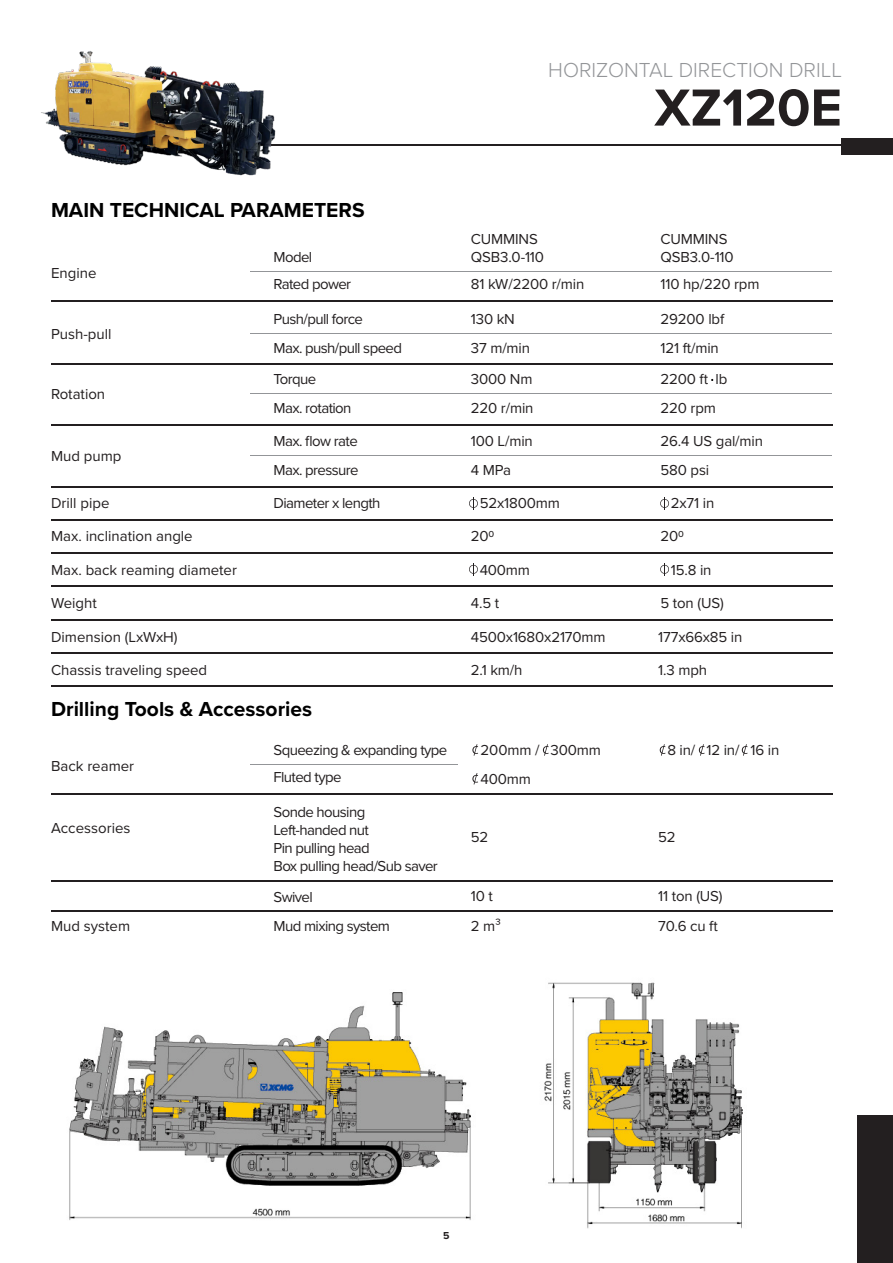
<style>
.page{position:relative;width:893px;height:1263px;background:#fff}
.page>*{position:absolute;margin:0;border:0;box-sizing:border-box;transform-origin:0 0}
.t1{font:700 54px "Proxima Nova";color:#231f20}
.t2{font:700 21px "Proxima Nova";color:#000}
.t3{font:300 21px "Proxima Nova";color:#939598}
.t4{font:15px "Proxima Nova";letter-spacing:-.01em;color:#231f20}
.t5{font:15px/18px "Proxima Nova";letter-spacing:-.04em;color:#231f20}
.t6{font:700 10.5px "Proxima Nova";color:#231f20}
</style>
<div class="page">
<img style="left:69px;top:982px;width:674px;height:247px">
<hr style="left:250px;top:271px;width:582px;height:1px;background:#939598">
<hr style="left:250px;top:764px;width:208px;height:1px;background:#939598">
<hr style="left:250px;top:333px;width:582px;height:1px;background:#939598">
<hr style="left:250px;top:393px;width:582px;height:1px;background:#939598">
<hr style="left:250px;top:455px;width:582px;height:1px;background:#939598">
<div style="left:858px;top:1115px;width:35px;height:148px;background:#231f20"></div>
<div style="left:842px;top:138px;width:51px;height:16px;background:#231f20"></div>
<hr style="left:220px;top:145px;width:673px;height:1px;background:#231f20">
<hr style="left:51px;top:300px;width:781px;height:2px;background:#231f20">
<hr style="left:51px;top:794px;width:781px;height:1px;background:#231f20">
<hr style="left:51px;top:880px;width:781px;height:2px;background:#231f20">
<hr style="left:51px;top:910px;width:781px;height:1px;background:#231f20">
<hr style="left:51px;top:364px;width:781px;height:1px;background:#231f20">
<hr style="left:51px;top:424px;width:781px;height:1px;background:#231f20">
<hr style="left:51px;top:486px;width:781px;height:1px;background:#231f20">
<hr style="left:51px;top:519px;width:781px;height:1px;background:#231f20">
<hr style="left:51px;top:552px;width:781px;height:2px;background:#231f20">
<hr style="left:51px;top:585px;width:781px;height:2px;background:#231f20">
<hr style="left:51px;top:619px;width:781px;height:1px;background:#231f20">
<hr style="left:51px;top:652px;width:781px;height:1px;background:#231f20">
<hr style="left:51px;top:685px;width:781px;height:2px;background:#231f20">
<img style="left:41px;top:51px;width:253px;height:125px">
<svg style="left:469px;top:497px;width:9px;height:13px"></svg>
<svg style="left:469px;top:563px;width:9px;height:13px"></svg>
<svg style="left:660px;top:497px;width:9px;height:13px"></svg>
<svg style="left:660px;top:563px;width:9px;height:13px"></svg>
<svg style="left:472px;top:744px;width:6px;height:12px"></svg>
<svg style="left:472px;top:773px;width:6px;height:11px"></svg>
<svg style="left:543px;top:744px;width:6px;height:12px"></svg>
<svg style="left:660px;top:744px;width:5px;height:12px"></svg>
<svg style="left:699px;top:744px;width:6px;height:12px"></svg>
<svg style="left:742px;top:744px;width:5px;height:12px"></svg>
<p class="t3" style="left:548px;top:54px;width:295px">HORIZONTAL DIRECTION DRILL</p>
<p class="t1" style="left:654px;top:67px;width:189px">XZ120E</p>
<p class="t2" style="left:51px;top:194px;width:315px">MAIN TECHNICAL PARAMETERS</p>
<p class="t4" style="left:51px;top:261px;width:47px">Engine</p>
<p class="t4" style="left:51px;top:323px;width:62px">Push-pull</p>
<p class="t4" style="left:51px;top:383px;width:56px">Rotation</p>
<p class="t4" style="left:51px;top:445px;width:72px">Mud pump</p>
<p class="t4" style="left:51px;top:492px;width:60px">Drill pipe</p>
<p class="t4" style="left:51px;top:525px;width:143px">Max. inclination angle</p>
<p class="t4" style="left:51px;top:559px;width:187px">Max. back reaming diameter</p>
<p class="t4" style="left:51px;top:592px;width:47px">Weight</p>
<p class="t4" style="left:51px;top:625px;width:128px">Dimension (LxWxH)</p>
<p class="t4" style="left:51px;top:659px;width:158px">Chassis traveling speed</p>
<p class="t4" style="left:274px;top:245px;width:40px">Model</p>
<p class="t5" style="left:274px;top:274px;width:79px">Rated power</p>
<p class="t5" style="left:274px;top:309px;width:91px">Push/pull force</p>
<p class="t5" style="left:274px;top:338px;width:130px">Max. push/pull speed</p>
<p class="t4" style="left:274px;top:368px;width:44px">Torque</p>
<p class="t5" style="left:274px;top:398px;width:79px">Max. rotation</p>
<p class="t5" style="left:274px;top:431px;width:86px">Max. flow rate</p>
<p class="t5" style="left:274px;top:460px;width:87px">Max. pressure</p>
<p class="t5" style="left:274px;top:494px;width:108px">Diameter x length</p>
<p class="t2" style="left:51px;top:693px;width:263px">Drilling Tools &amp; Accessories</p>
<p class="t4" style="left:51px;top:755px;width:85px">Back reamer</p>
<p class="t4" style="left:51px;top:817px;width:81px">Accessories</p>
<p class="t4" style="left:51px;top:915px;width:81px">Mud system</p>
<p class="t5" style="left:274px;top:740px;width:175px">Squeezing &amp; expanding type</p>
<p class="t5" style="left:274px;top:768px;width:70px">Fluted type</p>
<p class="t5" style="left:274px;top:802px;width:93px">Sonde housing</p>
<p class="t5" style="left:274px;top:820px;width:97px">Left-handed nut</p>
<p class="t5" style="left:274px;top:838px;width:166px">Pin pulling head<br>Box pulling head/Sub saver</p>
<p class="t4" style="left:274px;top:885px;width:41px">Swivel</p>
<p class="t5" style="left:274px;top:917px;width:118px">Mud mixing system</p>
<p class="t4" style="left:471px;top:227px;width:69px">CUMMINS</p>
<p class="t4" style="left:471px;top:245px;width:75px">QSB3.0-110</p>
<p class="t4" style="left:660px;top:227px;width:69px">CUMMINS</p>
<p class="t4" style="left:660px;top:245px;width:75px">QSB3.0-110</p>
<p class="t4" style="left:471px;top:273px;width:115px">81 kW/2200 r/min</p>
<p class="t4" style="left:660px;top:273px;width:100px">110 hp/220 rpm</p>
<p class="t4" style="left:471px;top:308px;width:46px">130 kN</p>
<p class="t4" style="left:660px;top:308px;width:65px">29200 lbf</p>
<p class="t4" style="left:471px;top:336px;width:61px">37 m/min</p>
<p class="t4" style="left:660px;top:336px;width:60px">121 ft/min</p>
<p class="t4" style="left:471px;top:368px;width:63px">3000 Nm</p>
<p class="t4" style="left:660px;top:368px;width:68px">2200 ft lb</p>
<p class="t4" style="left:471px;top:397px;width:64px">220 r/min</p>
<p class="t4" style="left:660px;top:397px;width:57px">220 rpm</p>
<p class="t4" style="left:471px;top:430px;width:63px">100 L/min</p>
<p class="t4" style="left:660px;top:430px;width:104px">26.4 US gal/min</p>
<p class="t4" style="left:471px;top:458px;width:42px">4 MPa</p>
<p class="t4" style="left:660px;top:458px;width:50px">580 psi</p>
<p class="t4" style="left:480px;top:492px;width:82px">52x1800mm</p>
<p class="t4" style="left:671px;top:492px;width:45px">2x71 in</p>
<p class="t4" style="left:471px;top:525px;width:25px">200</p>
<p class="t4" style="left:660px;top:525px;width:25px">200</p>
<p class="t4" style="left:480px;top:559px;width:52px">400mm</p>
<p class="t4" style="left:471px;top:592px;width:30px">4.5 t</p>
<p class="t4" style="left:471px;top:625px;width:136px">4500x1680x2170mm</p>
<p class="t4" style="left:471px;top:659px;width:53px">2.1 km/h</p>
<p class="t4" style="left:481px;top:739px;width:122px">200mm / 300mm</p>
<p class="t4" style="left:481px;top:767px;width:52px">400mm</p>
<p class="t4" style="left:671px;top:559px;width:42px">15.8 in</p>
<p class="t4" style="left:660px;top:592px;width:65px">5 ton (US)</p>
<p class="t4" style="left:658px;top:625px;width:86px">177x66x85 in</p>
<p class="t4" style="left:658px;top:659px;width:50px">1.3 mph</p>
<p class="t4" style="left:667px;top:739px;width:114px">8 in/ 12 in/ 16 in</p>
<p class="t4" style="left:471px;top:826px;width:19px">52</p>
<p class="t4" style="left:658px;top:826px;width:19px">52</p>
<p class="t4" style="left:658px;top:885px;width:66px">11 ton (US)</p>
<p class="t4" style="left:471px;top:885px;width:24px">10 t</p>
<p class="t4" style="left:471px;top:915px;width:32px">2 m³</p>
<p class="t4" style="left:658px;top:915px;width:61px">70.6 cu ft</p>
<p class="t6" style="left:443px;top:1227px;width:8px">5</p>
</div>
